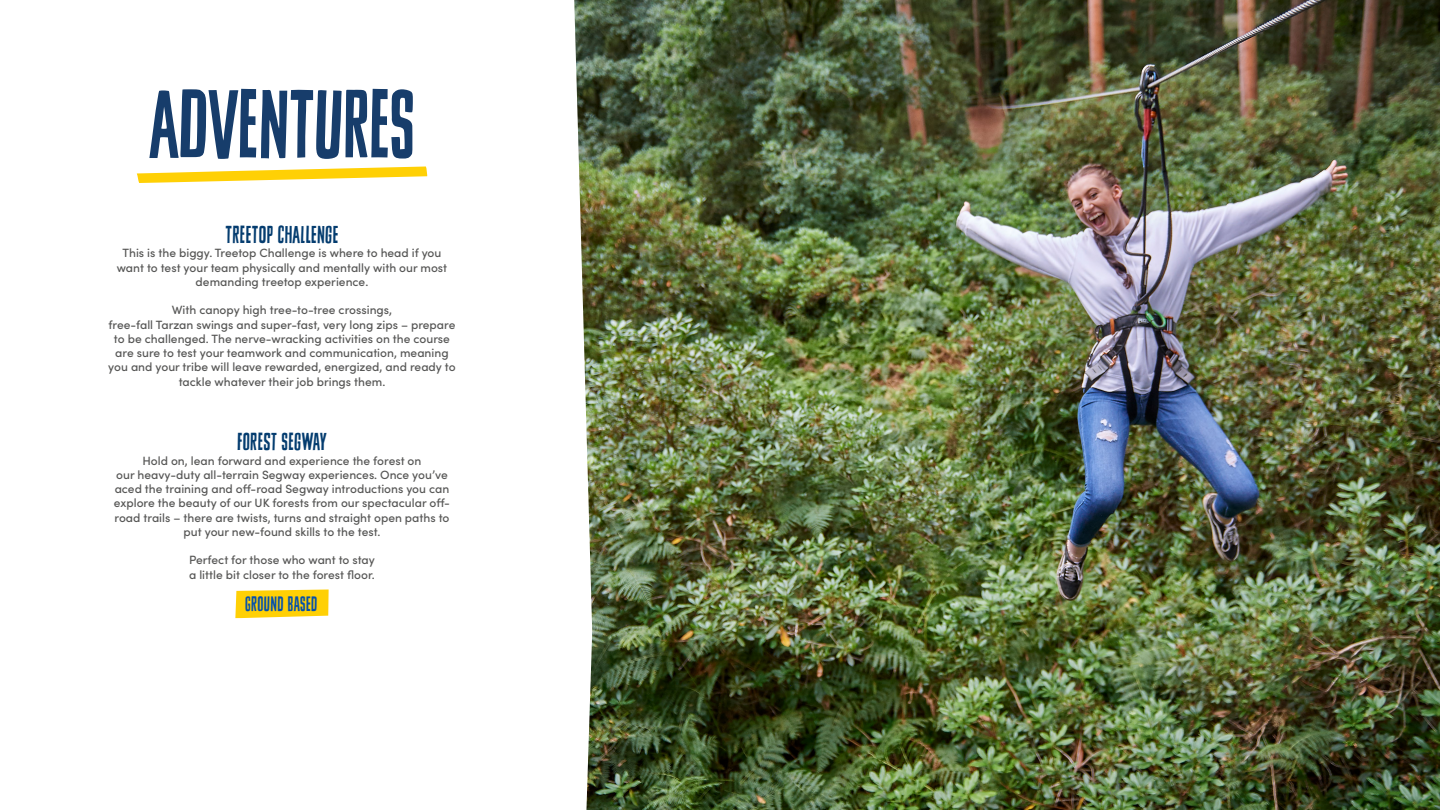
<style>
.page{position:relative;width:1440px;height:810px;background:#fff}
.page>*{position:absolute;margin:0;border:0;box-sizing:border-box;transform-origin:0 0}
.t1{font:88.5px "Sheldon";color:#173d6b}
.t2{font:22.5px "Sheldon";letter-spacing:.02em;color:#043c6f}
.t3{font:19.12px "Sheldon";color:#0550aa}
.t4{font:500 12px/14.2px "Sofia Pro";color:#575756;text-align:center}
</style>
<div class="page">
<img style="left:574px;top:0;width:866px;height:810px">
<svg style="left:137px;top:166px;width:290px;height:17px"></svg>
<svg style="left:235px;top:589px;width:94px;height:29px"></svg>
<h1 class="t1" style="left:149px;top:72px;width:267px">ADVENTURES</h1>
<h2 class="t2" style="left:226px;top:221px;width:114px">TREETOP CHALLENGE</h2>
<p class="t4" style="left:117px;top:245px;width:332px">This is the biggy. Treetop Challenge is where to head if you want to test your team physically and mentally with our most demanding treetop experience.</p>
<p class="t4" style="left:108px;top:302px;width:349px">With canopy high tree-to-tree crossings,<br>free-fall Tarzan swings and super-fast, very long zips – prepare to be challenged. The nerve-wracking activities on the course are sure to test your teamwork and communication, meaning you and your tribe will leave rewarded, energized, and ready to tackle whatever their job brings them.</p>
<h2 class="t2" style="left:237px;top:429px;width:91px">FOREST SEGWAY</h2>
<p class="t4" style="left:114px;top:453px;width:338px">Hold on, lean forward and experience the forest on<br>our heavy-duty all-terrain Segway experiences. Once you’ve aced the training and off-road Segway introductions you can explore the beauty of our UK forests from our spectacular off&shy;road trails – there are twists, turns and straight open paths to put your new-found skills to the test.</p>
<p class="t4" style="left:189px;top:552px;width:187px;text-align:left">Perfect for those who want to stay a little bit closer to the forest floor.</p>
<h3 class="t3" style="left:245px;top:593px;width:74px;rotate:-1deg">GROUND BASED</h3>
</div>
